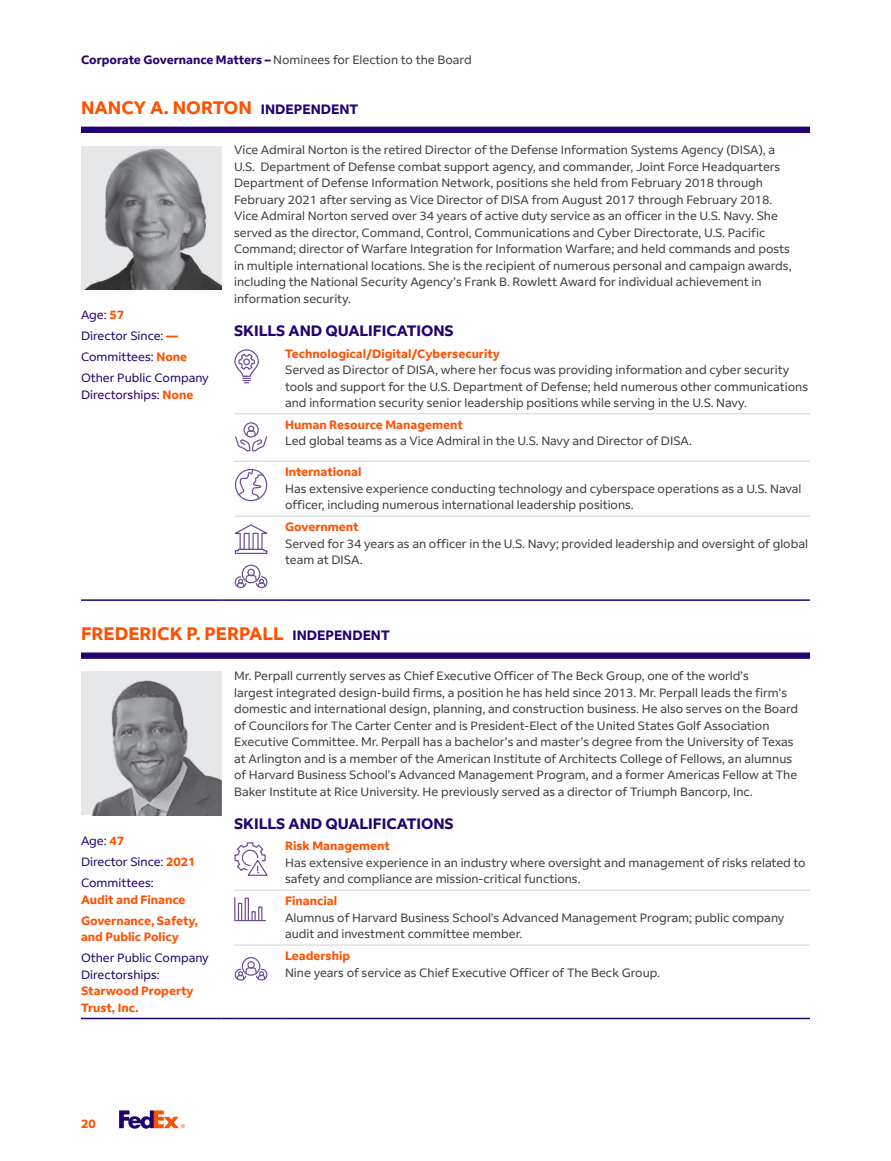
<style>
.page{position:relative;width:891px;height:1161px;background:#fff}
.page>*{position:absolute;margin:0;border:0;box-sizing:border-box;transform-origin:0 0}
.t1{font:700 18px "Fed Ex Sans";color:#ff5000}
.t2{font:700 15px "Fed Ex Sans";color:#22036f}
.t3{font:12px/16.5px "Fed Ex Sans";color:#3e3e3f}
.t4{font:700 12px/21px "Fed Ex Sans";color:#ff5000}
.t5{font:12px/21px "Fed Ex Sans";color:#22036f}
.s1{font-weight:700;color:#22036f}
.s2{font-size:13.5px;color:#22036f}
.s3{font-weight:700;color:#ff5000}
</style>
<div class="page">
<svg style="left:119px;top:1110px;width:66px;height:19px"></svg>
<div style="left:81px;top:127px;width:729px;height:6px;background:#22036f"></div>
<hr style="left:234px;top:599px;width:51px;height:2px;background:#22036f">
<hr style="left:285px;top:599px;width:525px;height:2px;background:#22036f">
<hr style="left:81px;top:599px;width:140px;height:2px;background:#22036f">
<svg style="left:221px;top:599px;width:13px;height:2px"></svg>
<hr style="left:234px;top:461px;width:51px;height:1px;background:#d1d2d4">
<hr style="left:285px;top:461px;width:525px;height:1px;background:#d1d2d4">
<hr style="left:234px;top:413px;width:51px;height:1px;background:#d1d2d4">
<hr style="left:285px;top:413px;width:525px;height:1px;background:#d1d2d4">
<hr style="left:234px;top:516px;width:51px;height:1px;background:#d1d2d4">
<hr style="left:285px;top:516px;width:525px;height:1px;background:#d1d2d4">
<img style="left:81px;top:146px;width:140px;height:143px">
<svg style="left:234px;top:349px;width:25px;height:34px"></svg>
<div style="left:243px;top:358px;width:7px;height:7px;border:1px solid #694b98;border-radius:50%"></div>
<div style="left:244px;top:422px;width:15px;height:16px;border:1px solid #694b98;border-radius:50%"></div>
<svg style="left:235px;top:426px;width:33px;height:26px"></svg>
<div style="left:235px;top:469px;width:32px;height:32px;border:1px solid #694b98;border-radius:50%"></div>
<svg style="left:237px;top:468px;width:27px;height:32px"></svg>
<svg style="left:234px;top:524px;width:34px;height:30px"></svg>
<div style="left:247px;top:569px;width:8px;height:7px;border:1px solid #694b98;border-radius:50%"></div>
<div style="left:242px;top:565px;width:18px;height:18px;border:1px solid #694b98;border-radius:50%"></div>
<svg style="left:235px;top:574px;width:32px;height:14px"></svg>
<svg style="left:81px;top:652px;width:729px;height:7px;background:#35197b"></svg>
<hr style="left:234px;top:1018px;width:51px;height:1px;background:#22036f">
<hr style="left:285px;top:1018px;width:525px;height:1px;background:#22036f">
<hr style="left:81px;top:1018px;width:140px;height:1px;background:#22036f">
<svg style="left:221px;top:1018px;width:13px;height:1px"></svg>
<hr style="left:234px;top:890px;width:51px;height:1px;background:#d1d2d4">
<hr style="left:285px;top:890px;width:525px;height:1px;background:#d1d2d4">
<hr style="left:234px;top:945px;width:51px;height:1px;background:#d1d2d4">
<hr style="left:285px;top:945px;width:525px;height:1px;background:#d1d2d4">
<div style="left:81px;top:672px;width:140px;height:143px;background:#e6e7e9"></div>
<img style="left:92px;top:680px;width:129px;height:135px">
<svg style="left:234px;top:842px;width:34px;height:34px"></svg>
<svg style="left:234px;top:897px;width:32px;height:24px"></svg>
<div style="left:247px;top:961px;width:8px;height:8px;border:1px solid #694b98;border-radius:50%"></div>
<div style="left:242px;top:957px;width:18px;height:19px;border:1px solid #694b98;border-radius:50%"></div>
<svg style="left:235px;top:967px;width:32px;height:14px"></svg>
<p class="t3" style="left:81px;top:51px;width:392px"><span class="s1">Corporate Governance Matters –</span> Nominees for Election to the Board</p>
<h1 class="t1" style="left:81px;top:97px;width:279px">NANCY A. NORTON <span class="s2">INDEPENDENT</span></h1>
<p class="t5" style="left:81px;top:305px;width:129px">Age: <span class="s3">57<br></span>Director Since: <span class="s3">—<br></span>Committees: <span class="s3">None<br></span>Other Public Company</p>
<p class="t5" style="left:81px;top:384px;width:114px">Directorships: <span class="s3">None</span></p>
<p class="t3" style="left:234px;top:142px;width:559px">Vice Admiral Norton is the retired Director of the Defense Information Systems Agency (DISA), a U.S. Department of Defense combat support agency, and commander, Joint Force Headquarters Department of Defense Information Network, positions she held from February 2018 through February 2021 after serving as Vice Director of DISA from August 2017 through February 2018.<br>Vice Admiral Norton served over 34 years of active duty service as an officer in the U.S. Navy. She served as the director, Command, Control, Communications and Cyber Directorate, U.S. Pacific Command; director of Warfare Integration for Information Warfare; and held commands and posts in multiple international locations. She is the recipient of numerous personal and campaign awards, including the National Security Agency’s Frank B. Rowlett Award for individual achievement in information security.</p>
<p class="t2" style="left:234px;top:322px;width:221px">SKILLS AND QUALIFICATIONS</p>
<p class="t4" style="left:285px;top:343px;width:216px">Technological/Digital/Cybersecurity</p>
<p class="t3" style="left:285px;top:362px;width:525px">Served as Director of DISA, where her focus was providing information and cyber security tools and support for the U.S. Department of Defense; held numerous other communications and information security senior leadership positions while serving in the U.S. Navy.</p>
<p class="t4" style="left:285px;top:414px;width:179px">Human Resource Management</p>
<p class="t3" style="left:285px;top:433px;width:409px">Led global teams as a Vice Admiral in the U.S. Navy and Director of DISA.</p>
<p class="t4" style="left:285px;top:462px;width:78px">International</p>
<p class="t3" style="left:285px;top:481px;width:518px">Has extensive experience conducting technology and cyberspace operations as a U.S. Naval officer, including numerous international leadership positions.</p>
<p class="t4" style="left:285px;top:517px;width:75px">Government</p>
<p class="t3" style="left:285px;top:535px;width:525px">Served for 34 years as an officer in the U.S. Navy; provided leadership and oversight of global team at DISA.</p>
<h1 class="t1" style="left:81px;top:623px;width:310px">FREDERICK P. PERPALL <span class="s2">INDEPENDENT</span></h1>
<p class="t5" style="left:81px;top:831px;width:116px">Age: <span class="s3">47<br></span>Director Since: <span class="s3">2021<br></span>Committees:</p>
<p class="t4" style="left:81px;top:889px;width:119px">Audit and Finance<br>Governance, Safety,</p>
<p class="t4" style="left:81px;top:927px;width:99px">and Public Policy</p>
<p class="t5" style="left:81px;top:950px;width:129px;line-height:16.5px">Other Public Company<br>Directorships:</p>
<p class="t4" style="left:81px;top:983px;width:114px;line-height:16.5px">Starwood Property<br>Trust, Inc.</p>
<p class="t3" style="left:234px;top:668px;width:566px">Mr. Perpall currently serves as Chief Executive Officer of The Beck Group, one of the world’s<br>largest integrated design-build firms, a position he has held since 2013. Mr. Perpall leads the firm’s domestic and international design, planning, and construction business. He also serves on the Board of Councilors for The Carter Center and is President-Elect of the United States Golf Association Executive Committee. Mr. Perpall has a bachelor’s and master’s degree from the University of Texas at Arlington and is a member of the American Institute of Architects College of Fellows, an alumnus of Harvard Business School’s Advanced Management Program, and a former Americas Fellow at The Baker Institute at Rice University. He previously served as a director of Triumph Bancorp, Inc.</p>
<p class="t2" style="left:234px;top:815px;width:221px">SKILLS AND QUALIFICATIONS</p>
<p class="t4" style="left:285px;top:836px;width:106px">Risk Management</p>
<p class="t3" style="left:285px;top:855px;width:522px">Has extensive experience in an industry where oversight and management of risks related to safety and compliance are mission-critical functions.</p>
<p class="t4" style="left:285px;top:891px;width:54px">Financial</p>
<p class="t3" style="left:285px;top:909px;width:501px">Alumnus of Harvard Business School’s Advanced Management Program; public company audit and investment committee member.</p>
<p class="t4" style="left:285px;top:946px;width:67px">Leadership</p>
<p class="t3" style="left:285px;top:964px;width:377px">Nine years of service as Chief Executive Officer of The Beck Group.</p>
<p class="t4" style="left:81px;top:1114px;width:16px">20</p>
</div>
